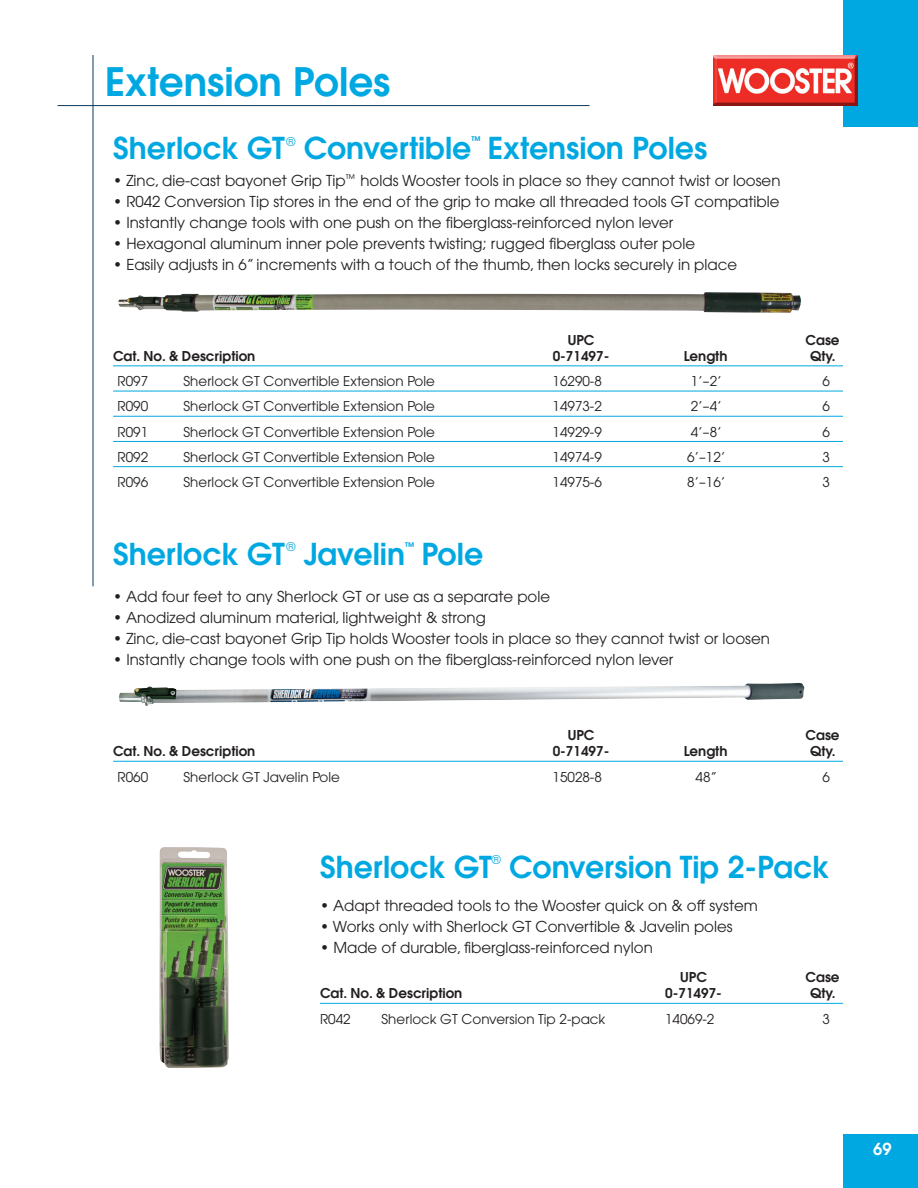
<style>
.page{position:relative;width:918px;height:1188px;background:#fff}
.page>*{position:absolute;margin:0;border:0;box-sizing:border-box;transform-origin:0 0}
.t1{font:600 39px "Avant Garde";color:#00a8e1}
.t2{font:600 30px "Avant Garde";color:#00a8e1}
.t3{font:600 16.5px "Avant Garde";color:#fff}
.t4{font:15px "Avant Garde";color:#231f20}
.t5{font:13.5px "Avant Garde";color:#231f20}
.t6{font:600 13.5px "Avant Garde";color:#231f20}
.t7{font:12px "Avant Garde";color:#00a8e1}
.t8{font:600 10.5px "Avant Garde";color:#00a8e1}
</style>
<div class="page">
<div style="left:843px;top:1134px;width:75px;height:54px;background:#00a8e1"></div>
<hr style="left:93px;top:55px;width:1px;height:531px;background:#093a5f">
<hr style="left:58px;top:105px;width:532px;height:1px;background:#093a5f">
<div style="left:843px;top:0;width:75px;height:127px;background:#00a8e1"></div>
<img style="left:714px;top:56px;width:144px;height:49px">
<hr style="left:113px;top:365px;width:730px;height:1px;background:#00a8e1">
<hr style="left:113px;top:391px;width:730px;height:1px;background:#00a8e1">
<hr style="left:113px;top:416px;width:730px;height:1px;background:#00a8e1">
<hr style="left:113px;top:441px;width:730px;height:1px;background:#00a8e1">
<hr style="left:113px;top:466px;width:730px;height:1px;background:#00a8e1">
<hr style="left:113px;top:761px;width:730px;height:1px;background:#00a8e1">
<hr style="left:320px;top:1003px;width:523px;height:1px;background:#00a8e1">
<img style="left:159px;top:847px;width:70px;height:221px">
<img style="left:118px;top:292px;width:683px;height:21px">
<img style="left:119px;top:683px;width:685px;height:23px">
<h1 class="t1" style="left:105px;top:67px;width:287px">Extension Poles</h1>
<h2 class="t2" style="left:113px;top:137px;width:173px">Sherlock GT</h2>
<p class="t7" style="left:286px;top:137px;width:10px">®</p>
<h2 class="t2" style="left:304px;top:137px;width:169px">Convertible</h2>
<p class="t8" style="left:471px;top:136px;width:12px">™</p>
<h2 class="t2" style="left:488px;top:137px;width:221px">Extension Poles</h2>
<p class="t4" style="left:113px;top:175px;width:669px">• Zinc, die-cast bayonet Grip Tip<sup>™</sup> holds Wooster tools in place so they cannot twist or loosen</p>
<p class="t4" style="left:113px;top:196px;width:668px">• R042 Conversion Tip stores in the end of the grip to make all threaded tools GT compatible</p>
<p class="t4" style="left:113px;top:217px;width:562px">• Instantly change tools with one push on the fiberglass-reinforced nylon lever</p>
<p class="t4" style="left:113px;top:238px;width:584px">• Hexagonal aluminum inner pole prevents twisting; rugged fiberglass outer pole</p>
<p class="t4" style="left:113px;top:259px;width:626px">• Easily adjusts in 6” increments with a touch of the thumb, then locks securely in place</p>
<p class="t6" style="left:568px;top:335px;width:28px">UPC</p>
<p class="t6" style="left:806px;top:335px;width:36px">Case</p>
<p class="t6" style="left:113px;top:351px;width:144px">Cat. No. &amp; Description</p>
<p class="t6" style="left:553px;top:351px;width:58px">0-71497-</p>
<p class="t6" style="left:684px;top:351px;width:45px">Length</p>
<p class="t6" style="left:810px;top:351px;width:27px">Qty.</p>
<p class="t5" style="left:118px;top:376px;width:32px">R097</p>
<p class="t5" style="left:184px;top:376px;width:253px">Sherlock GT Convertible Extension Pole</p>
<p class="t5" style="left:553px;top:376px;width:51px">16290-8</p>
<p class="t5" style="left:691px;top:376px;width:33px">1’–2’</p>
<p class="t5" style="left:823px;top:376px;width:9px">6</p>
<p class="t5" style="left:118px;top:401px;width:32px">R090</p>
<p class="t5" style="left:184px;top:401px;width:253px">Sherlock GT Convertible Extension Pole</p>
<p class="t5" style="left:553px;top:401px;width:51px">14973-2</p>
<p class="t5" style="left:691px;top:401px;width:33px">2’–4’</p>
<p class="t5" style="left:823px;top:401px;width:9px">6</p>
<p class="t5" style="left:118px;top:427px;width:32px">R091</p>
<p class="t5" style="left:184px;top:427px;width:253px">Sherlock GT Convertible Extension Pole</p>
<p class="t5" style="left:553px;top:427px;width:51px">14929-9</p>
<p class="t5" style="left:691px;top:427px;width:33px">4’–8’</p>
<p class="t5" style="left:823px;top:427px;width:9px">6</p>
<p class="t5" style="left:118px;top:452px;width:32px">R092</p>
<p class="t5" style="left:184px;top:452px;width:253px">Sherlock GT Convertible Extension Pole</p>
<p class="t5" style="left:553px;top:452px;width:51px">14974-9</p>
<p class="t5" style="left:687px;top:452px;width:40px">6’–12’</p>
<p class="t5" style="left:823px;top:452px;width:9px">3</p>
<p class="t5" style="left:118px;top:477px;width:32px">R096</p>
<p class="t5" style="left:184px;top:477px;width:253px">Sherlock GT Convertible Extension Pole</p>
<p class="t5" style="left:553px;top:477px;width:51px">14975-6</p>
<p class="t5" style="left:687px;top:477px;width:40px">8’–16’</p>
<p class="t5" style="left:823px;top:477px;width:9px">3</p>
<h2 class="t2" style="left:113px;top:543px;width:173px">Sherlock GT</h2>
<p class="t7" style="left:286px;top:543px;width:10px">®</p>
<h2 class="t2" style="left:304px;top:543px;width:103px">Javelin</h2>
<p class="t8" style="left:405px;top:542px;width:12px">™</p>
<h2 class="t2" style="left:421px;top:543px;width:63px">Pole</h2>
<p class="t4" style="left:113px;top:591px;width:439px">• Add four feet to any Sherlock GT or use as a separate pole</p>
<p class="t4" style="left:113px;top:612px;width:374px">• Anodized aluminum material, lightweight &amp; strong</p>
<p class="t4" style="left:113px;top:633px;width:658px">• Zinc, die-cast bayonet Grip Tip holds Wooster tools in place so they cannot twist or loosen</p>
<p class="t4" style="left:113px;top:654px;width:562px">• Instantly change tools with one push on the fiberglass-reinforced nylon lever</p>
<p class="t6" style="left:568px;top:730px;width:28px">UPC</p>
<p class="t6" style="left:806px;top:730px;width:36px">Case</p>
<p class="t6" style="left:113px;top:746px;width:144px">Cat. No. &amp; Description</p>
<p class="t6" style="left:553px;top:746px;width:58px">0-71497-</p>
<p class="t6" style="left:684px;top:746px;width:45px">Length</p>
<p class="t6" style="left:810px;top:746px;width:27px">Qty.</p>
<p class="t5" style="left:118px;top:772px;width:32px">R060</p>
<p class="t5" style="left:184px;top:772px;width:158px">Sherlock GT Javelin Pole</p>
<p class="t5" style="left:553px;top:772px;width:51px">15028-8</p>
<p class="t5" style="left:696px;top:772px;width:23px">48”</p>
<p class="t5" style="left:823px;top:772px;width:9px">6</p>
<h2 class="t2" style="left:320px;top:855px;width:173px">Sherlock GT</h2>
<p class="t7" style="left:492px;top:855px;width:10px">®</p>
<h2 class="t2" style="left:509px;top:855px;width:322px">Conversion Tip 2-Pack</h2>
<p class="t4" style="left:320px;top:899px;width:439px">• Adapt threaded tools to the Wooster quick on &amp; off system</p>
<p class="t4" style="left:320px;top:920px;width:414px">• Works only with Sherlock GT Convertible &amp; Javelin poles</p>
<p class="t4" style="left:320px;top:941px;width:334px">• Made of durable, fiberglass-reinforced nylon</p>
<p class="t6" style="left:680px;top:972px;width:28px">UPC</p>
<p class="t6" style="left:806px;top:972px;width:36px">Case</p>
<p class="t6" style="left:320px;top:988px;width:144px">Cat. No. &amp; Description</p>
<p class="t6" style="left:665px;top:988px;width:58px">0-71497-</p>
<p class="t6" style="left:810px;top:988px;width:27px">Qty.</p>
<p class="t5" style="left:320px;top:1014px;width:32px">R042</p>
<p class="t5" style="left:382px;top:1014px;width:225px">Sherlock GT Conversion Tip 2-pack</p>
<p class="t5" style="left:665px;top:1014px;width:51px">14069-2</p>
<p class="t5" style="left:823px;top:1014px;width:9px">3</p>
<p class="t3" style="left:873px;top:1143px;width:20px">69</p>
</div>
